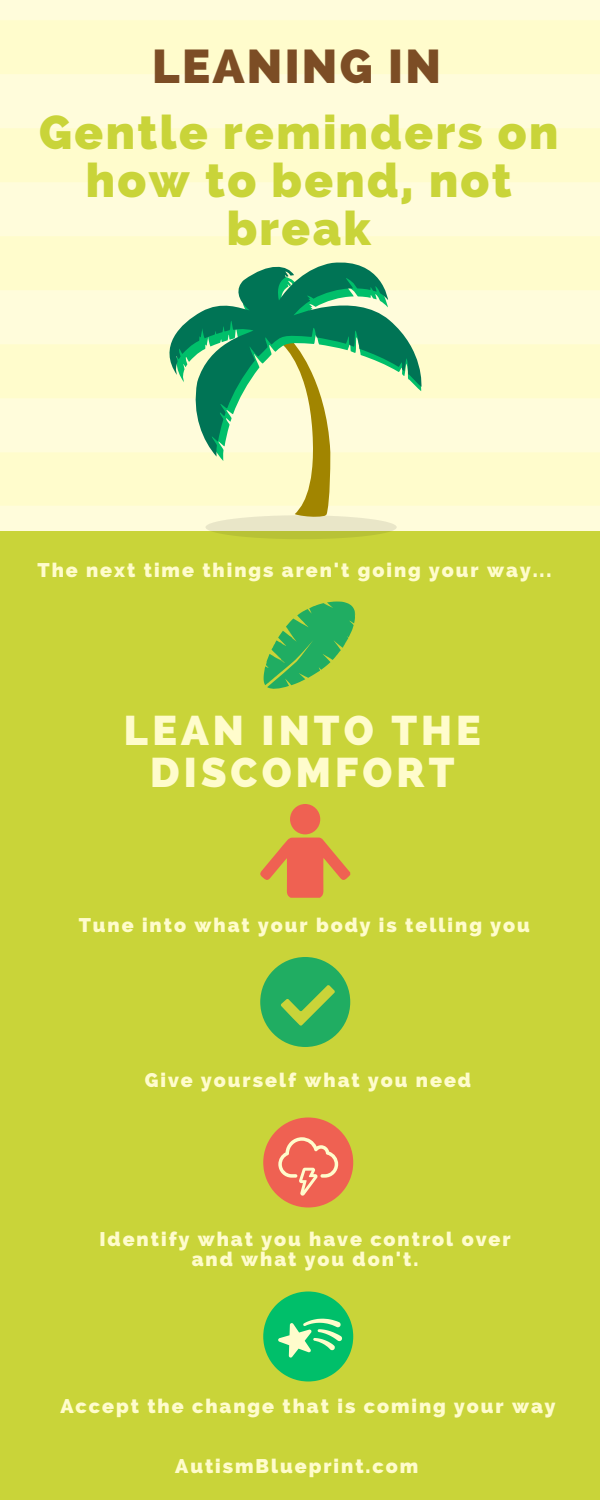
<style>
.page{position:relative;width:600px;height:1500px;background:#c9d439}
.page>*{position:absolute;margin:0;border:0;box-sizing:border-box;transform-origin:0 0}
.t1{font:800 47.2px/48px "Raleway";letter-spacing:.05em;color:#c9d439;text-align:center}
.t2{font:800 47.2px "Raleway";letter-spacing:.05em;color:#7c4d25}
.t3{font:800 41.3px/42px "Raleway";letter-spacing:.1em;color:#fffccc;text-align:center}
.t4{font:800 19.7px/19.5px "Raleway";letter-spacing:.1em;color:#fffccc;text-align:center}
</style>
<div class="page">
<img style="left:0;top:0;width:600px;height:531px">
<div style="left:290px;top:804px;width:30px;height:30px;background:#ef6152;border-radius:50%"></div>
<svg style="left:260px;top:837px;width:90px;height:61px"></svg>
<svg style="left:263px;top:1118px;width:90px;height:90px"></svg>
<svg style="left:260px;top:957px;width:90px;height:90px"></svg>
<svg style="left:263px;top:1292px;width:90px;height:89px"></svg>
<svg style="left:205px;top:461px;width:192px;height:78px;background:#ece9ad"></svg>
<svg style="left:169px;top:457px;width:252px;height:4px"></svg>
<svg style="left:169px;top:262px;width:252px;height:195px;background:#9ac99d"></svg>
<svg style="left:264px;top:602px;width:91px;height:87px"></svg>
<h1 class="t2" style="left:152px;top:39px;width:290px">LEANING IN</h1>
<h1 class="t1" style="left:39px;top:109px;width:521px">Gentle reminders on how to bend, not break</h1>
<p class="t4" style="left:37px;top:560px;width:516px">The next time things aren't going your way...</p>
<h2 class="t3" style="left:124px;top:710px;width:358px">LEAN INTO THE<br>DISCOMFORT</h2>
<p class="t4" style="left:79px;top:916px;width:453px">Tune into what your body is telling you</p>
<p class="t4" style="left:145px;top:1070px;width:328px">Give yourself what you need</p>
<p class="t4" style="left:99px;top:1230px;width:413px">Identify what you have control over and what you don't.</p>
<p class="t4" style="left:60px;top:1396px;width:497px">Accept the change that is coming your way</p>
<p class="t4" style="left:175px;top:1456px;width:245px">AutismBlueprint.com</p>
</div>
